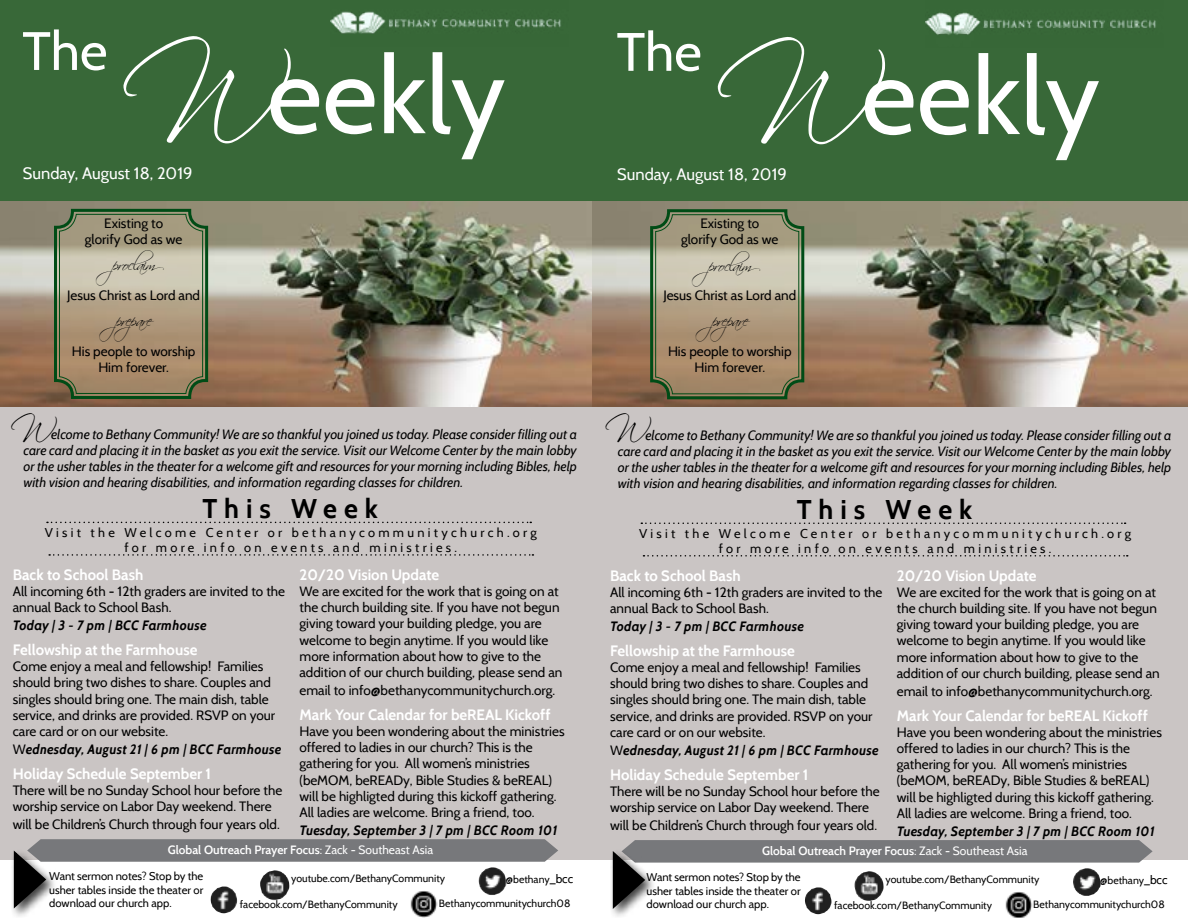
<style>
.page{position:relative;width:1188px;height:918px;background:#fff}
.page>*{position:absolute;margin:0;border:0;box-sizing:border-box;transform-origin:0 0}
.t1{font:108px "Cabin";color:#fff}
.t2{font:54px "Cabin";letter-spacing:-.005em;color:#fff}
.t3{font:36px "Scriptina Pro";color:#000}
.t4{font:700 27px "Cabin";letter-spacing:.26em;color:#000}
.t5{font:16.5px "Cabin";color:#fff}
.t6{font:16.5px "Scriptina";letter-spacing:-.065em;color:#000}
.t7{font:700 15px "Cabin";color:#fff}
.t8{font:13.5px/16.2px "Cabin";color:#000}
.t9{font:italic 13.5px/16.2px "Cabin";color:#000;text-align:justify}
.t10{font:italic 700 13.5px "Cabin";color:#000}
.t11{font:12.75px/15.3px "Cabin";letter-spacing:.26em;color:#000;text-align:center}
.t12{font:600 12px "Cabin";color:#fff}
.t13{font:11.25px/13.5px "Cabin";color:#000;text-align:justify}
.t14{font:10.5px "Cabin";color:#000}
.s1{font-family:"Scriptina Pro";font-size:132px}
.s2{font-weight:400;font-style:normal}
.s3{font-weight:400}
.s4{font-size:12px}
</style>
<div class="page">
<div style="left:0;top:202px;width:595px;height:657px;background:#cac5c4"></div>
<svg style="left:47px;top:522px;width:484px;height:1px"></svg>
<svg style="left:49px;top:554px;width:484px;height:2px"></svg>
<div style="left:11px;top:849px;width:48px;height:69px;background:#000;opacity:.75"></div>
<img style="left:216px;top:911px;width:15px;height:3px">
<svg style="left:13px;top:839px;width:545px;height:72px"></svg>
<div style="left:0;top:0;width:595px;height:202px;background:#386838"></div>
<img style="left:331px;top:11px;width:230px;height:23px">
<img style="left:411px;top:891px;width:31px;height:27px">
<div style="left:594px;top:203px;width:594px;height:657px;background:#cac5c4"></div>
<svg style="left:641px;top:523px;width:485px;height:1px"></svg>
<svg style="left:643px;top:555px;width:485px;height:2px"></svg>
<img style="left:810px;top:911px;width:17px;height:3px">
<div style="left:594px;top:0;width:594px;height:202px;background:#386838"></div>
<img style="left:925px;top:12px;width:231px;height:23px">
<img style="left:1007px;top:911px;width:24px;height:7px">
<div style="left:610px;top:849px;width:48px;height:69px;background:#000;opacity:.75"></div>
<svg style="left:612px;top:840px;width:541px;height:71px"></svg>
<img style="left:0;top:202px;width:1188px;height:205px">
<svg style="left:52px;top:207px;width:158px;height:193px;background:#a99b7f"></svg>
<div style="left:59px;top:214px;width:144px;height:180px;border:1px solid #004c16;border-radius:17px"></div>
<svg style="left:649px;top:208px;width:157px;height:193px;background:#a4997c"></svg>
<div style="left:655px;top:214px;width:144px;height:180px;border:1px solid #004c16;border-radius:17px"></div>
<h2 class="t2" style="left:22px;top:18px;width:87px">The</h2>
<h1 class="t1" style="left:163px;top:29px;width:344px"><span class="s1">W</span>eekly</h1>
<p class="t5" style="left:23px;top:163px;width:171px">Sunday, August 18, 2019</p>
<p class="t8" style="left:85px;top:215px;width:99px;text-align:center">Existing to glorify God as we</p>
<p class="t6" style="left:112px;top:255px;width:54px">proclaim</p>
<p class="t8" style="left:67px;top:287px;width:134px">Jesus Christ as Lord and</p>
<p class="t6" style="left:115px;top:311px;width:40px">prepare</p>
<p class="t8" style="left:72px;top:343px;width:125px;text-align:center">His people to worship<br>Him forever.</p>
<h3 class="t3" style="left:22px;top:408px;width:29px">W</h3>
<p class="t9" style="left:23px;top:426px;width:555px;text-indent:28px">elcome to Bethany Community! We are so thankful you joined us today. Please consider filling out a care card and placing it in the basket as you exit the service. Visit our Welcome Center by the main lobby or the usher tables in the theater for a welcome gift and resources for your morning including Bibles, help with vision and hearing disabilities, and information regarding classes for children.</p>
<h3 class="t4" style="left:202px;top:493px;width:177px">This Week</h3>
<p class="t11" style="left:45px;top:525px;width:494px">Visit the Welcome Center or bethanycommunitychurch.org for more info on events and ministries.</p>
<p class="t7" style="left:13px;top:565px;width:132px">Back to School Bash</p>
<p class="t8" style="left:13px;top:583px;width:274px">All incoming 6th - 12th graders are invited to the annual Back to School Bash.</p>
<p class="t10" style="left:13px;top:617px;width:195px">Today | 3 - 7 pm | BCC Farmhouse</p>
<p class="t7" style="left:13px;top:641px;width:186px">Fellowship at the Farmhouse</p>
<p class="t8" style="left:13px;top:658px;width:264px">Come enjoy a meal and fellowship! Families should bring two dishes to share. Couples and singles should bring one. The main dish, table service, and drinks are provided. RSVP on your care card or on our website.</p>
<p class="t10" style="left:13px;top:741px;width:270px"><span class="s2">W</span>ednesday, August 21 | 6 pm | BCC Farmhouse</p>
<p class="t7" style="left:13px;top:764px;width:200px">Holiday Schedule September 1</p>
<p class="t8" style="left:13px;top:782px;width:271px">There will be no Sunday School hour before the worship service on Labor Day weekend. There</p>
<p class="t8" style="left:13px;top:816px;width:269px">will be Children’s Church through four years old.</p>
<p class="t7" style="left:300px;top:565px;width:141px">20/20 Vision Update</p>
<p class="t8" style="left:300px;top:583px;width:264px">We are excited for the work that is going on at the church building site. If you have not begun giving toward your building pledge, you are welcome to begin anytime. If you would like more information about how to give to the addition of our church building, please send an</p>
<p class="t8" style="left:300px;top:682px;width:257px">email to info@bethanycommunitychurch.org.</p>
<p class="t7" style="left:300px;top:705px;width:252px">Mark Your Calendar for beREAL Kickoff</p>
<p class="t8" style="left:300px;top:723px;width:267px">Have you been wondering about the ministries offered to ladies in our church? This is the gathering for you. All women’s ministries (beMOM, beREADy, Bible Studies &amp; beREAL) will be highligted during this kickoff gathering.<br>All ladies are welcome. Bring a friend, too.</p>
<p class="t10" style="left:300px;top:822px;width:259px">Tuesday, September 3 | 7 pm | BCC Room 101</p>
<p class="t12" style="left:168px;top:842px;width:267px">Global Outreach Prayer Focus<span class="s3">: Zack - Southeast Asia</span></p>
<p class="t13" style="left:49px;top:870px;width:156px">Want sermon notes? Stop by the usher tables inside the theater or download our church app.</p>
<p class="t14" style="left:291px;top:872px;width:156px">youtube.com/BethanyCommunity</p>
<p class="t14" style="left:506px;top:873px;width:69px">@bethany_<span class="s4">bcc</span></p>
<p class="t14" style="left:439px;top:897px;width:133px">Bethanycommunitychurch08</p>
<p class="t14" style="left:240px;top:898px;width:159px">facebook.com/BethanyCommunity</p>
<h2 class="t2" style="left:617px;top:19px;width:87px">The</h2>
<h1 class="t1" style="left:757px;top:30px;width:344px"><span class="s1">W</span>eekly</h1>
<p class="t5" style="left:617px;top:164px;width:171px">Sunday, August 18, 2019</p>
<p class="t8" style="left:681px;top:215px;width:99px;text-align:center">Existing to glorify God as we</p>
<p class="t6" style="left:708px;top:255px;width:54px">proclaim</p>
<p class="t8" style="left:663px;top:287px;width:134px">Jesus Christ as Lord and</p>
<p class="t6" style="left:711px;top:311px;width:40px">prepare</p>
<p class="t8" style="left:668px;top:343px;width:125px;text-align:center">His people to worship<br>Him forever.</p>
<h3 class="t3" style="left:617px;top:409px;width:29px">W</h3>
<p class="t9" style="left:618px;top:427px;width:555px;text-indent:28px">elcome to Bethany Community! We are so thankful you joined us today. Please consider filling out a care card and placing it in the basket as you exit the service. Visit our Welcome Center by the main lobby or the usher tables in the theater for a welcome gift and resources for your morning including Bibles, help with vision and hearing disabilities, and information regarding classes for children.</p>
<h3 class="t4" style="left:797px;top:493px;width:177px">This Week</h3>
<p class="t11" style="left:639px;top:526px;width:494px">Visit the Welcome Center or bethanycommunitychurch.org for more info on events and ministries.</p>
<p class="t7" style="left:610px;top:566px;width:132px">Back to School Bash</p>
<p class="t8" style="left:610px;top:584px;width:274px">All incoming 6th - 12th graders are invited to the annual Back to School Bash.</p>
<p class="t10" style="left:610px;top:618px;width:195px">Today | 3 - 7 pm | BCC Farmhouse</p>
<p class="t7" style="left:610px;top:641px;width:186px">Fellowship at the Farmhouse</p>
<p class="t8" style="left:610px;top:659px;width:264px">Come enjoy a meal and fellowship! Families should bring two dishes to share. Couples and singles should bring one. The main dish, table service, and drinks are provided. RSVP on your care card or on our website.</p>
<p class="t10" style="left:610px;top:742px;width:270px"><span class="s2">W</span>ednesday, August 21 | 6 pm | BCC Farmhouse</p>
<p class="t7" style="left:610px;top:765px;width:200px">Holiday Schedule September 1</p>
<p class="t8" style="left:610px;top:783px;width:271px">There will be no Sunday School hour before the worship service on Labor Day weekend. There</p>
<p class="t8" style="left:610px;top:817px;width:269px">will be Children’s Church through four years old.</p>
<p class="t7" style="left:897px;top:566px;width:141px">20/20 Vision Update</p>
<p class="t8" style="left:897px;top:584px;width:264px">We are excited for the work that is going on at the church building site. If you have not begun giving toward your building pledge, you are welcome to begin anytime. If you would like more information about how to give to the addition of our church building, please send an</p>
<p class="t8" style="left:897px;top:683px;width:257px">email to info@bethanycommunitychurch.org.</p>
<p class="t7" style="left:897px;top:706px;width:252px">Mark Your Calendar for beREAL Kickoff</p>
<p class="t8" style="left:897px;top:724px;width:267px">Have you been wondering about the ministries offered to ladies in our church? This is the gathering for you. All women’s ministries (beMOM, beREADy, Bible Studies &amp; beREAL) will be highligted during this kickoff gathering.<br>All ladies are welcome. Bring a friend, too.</p>
<p class="t10" style="left:897px;top:823px;width:259px">Tuesday, September 3 | 7 pm | BCC Room 101</p>
<p class="t12" style="left:762px;top:843px;width:267px">Global Outreach Prayer Focus<span class="s3">: Zack - Southeast Asia</span></p>
<p class="t13" style="left:647px;top:870px;width:156px">Want sermon notes? Stop by the usher tables inside the theater or download our church app.</p>
<p class="t14" style="left:886px;top:873px;width:156px">youtube.com/BethanyCommunity</p>
<p class="t14" style="left:1100px;top:874px;width:69px">@bethany_<span class="s4">bcc</span></p>
<p class="t14" style="left:1033px;top:897px;width:133px">Bethanycommunitychurch08</p>
<p class="t14" style="left:834px;top:899px;width:159px">facebook.com/BethanyCommunity</p>
</div>
